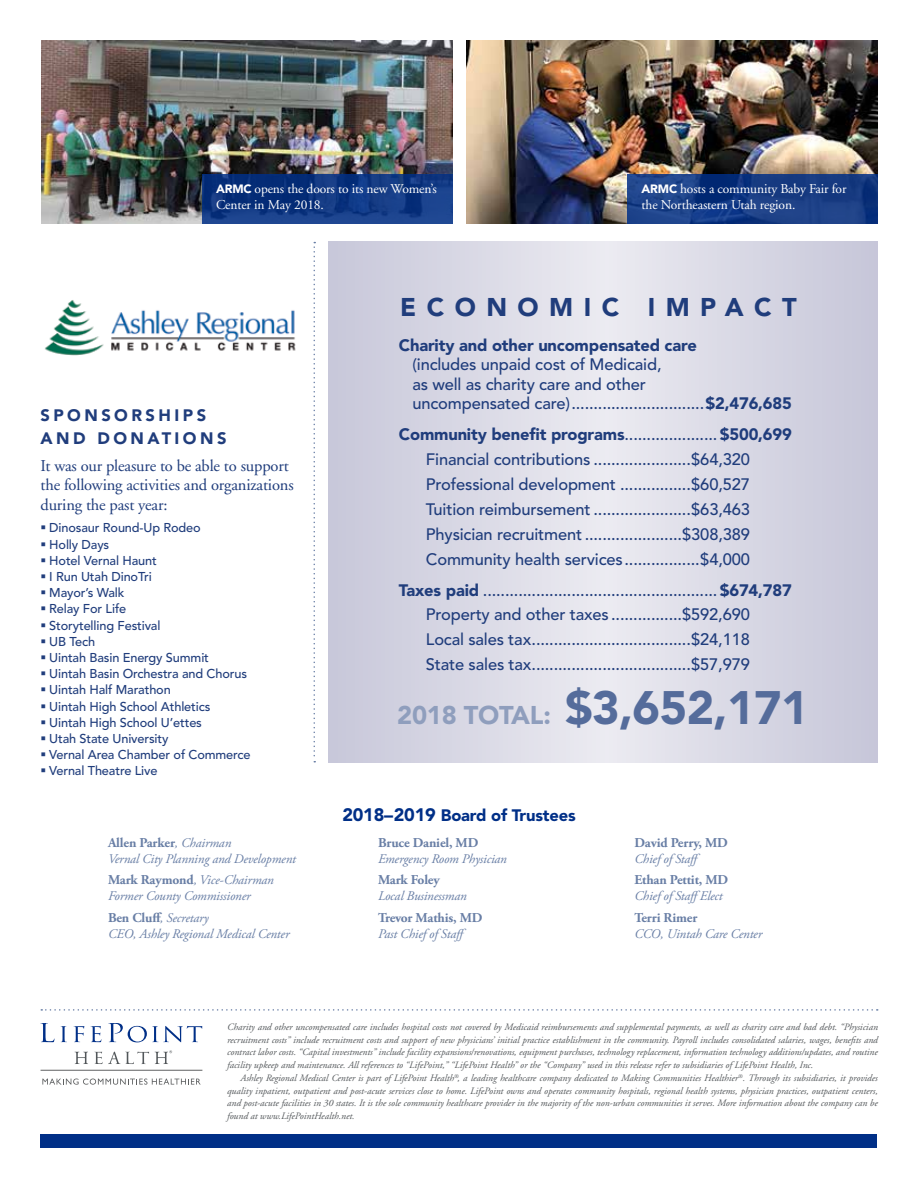
<style>
.page{position:relative;width:918px;height:1188px;background:#fff}
.page>*{position:absolute;margin:0;border:0;box-sizing:border-box;transform-origin:0 0}
.t1{font:900 25.5px "Avenir LT Pro";letter-spacing:-.01em;color:#8f9ebd}
.t2{font:900 25.5px "Avenir LT Pro";letter-spacing:.41em;color:#203d7c}
.t3{font:500 16.5px/24.9px "Avenir LT Pro";letter-spacing:-.01em;color:#203d7c}
.t4{font:16.5px/19.5px "Adobe Garamond";letter-spacing:-.01em;color:#203d7c}
.t5{font:900 16.5px "Avenir LT Pro";letter-spacing:-.01em;color:#203d7c}
.t6{font:900 16.5px/22.5px "Avenir LT Pro";letter-spacing:.21em;color:#203d7c}
.t7{font:900 16.5px "Avenir LT Pro";letter-spacing:-.01em;color:#002f87}
.t8{font:13.5px/15.8px "Adobe Garamond";letter-spacing:-.01em;color:#fff}
.t9{font:700 13.5px "Adobe Garamond Pro";letter-spacing:-.01em;color:#687ea5}
.t10{font:italic 13.2px/21.9px "Adobe Garamond Pro";letter-spacing:-.01em;color:#687ea5}
.t11{font:500 12.75px "Avenir LT Pro";letter-spacing:-.01em;color:#203d7c}
.t12{font:italic 9.75px/12.8px "Adobe Garamond";color:#53575a;text-align:justify}
.s1{font-family:"Avenir LT Pro";font-weight:900;font-size:12px}
.s2{font-weight:400;font-style:italic;font-size:13.2px}
.s3{font-weight:700;font-style:normal;font-size:13.5px}
.s4{font-weight:900}
.s5{font-size:46.5px;color:#556c9b}
.s6{font-size:18px}
</style>
<div class="page">
<img style="left:466px;top:40px;width:412px;height:184px">
<img style="left:41px;top:40px;width:412px;height:184px">
<svg style="left:202px;top:174px;width:251px;height:49px;background:#0f3782"></svg>
<svg style="left:328px;top:242px;width:550px;height:520px;background:#d8d8e4"></svg>
<svg style="left:41px;top:1023px;width:13px;height:19px"></svg>
<svg style="left:61px;top:1026px;width:6px;height:16px"></svg>
<svg style="left:74px;top:1026px;width:10px;height:16px"></svg>
<svg style="left:91px;top:1026px;width:10px;height:16px"></svg>
<svg style="left:108px;top:1023px;width:94px;height:19px"></svg>
<svg style="left:75px;top:1052px;width:13px;height:12px"></svg>
<svg style="left:155px;top:1050px;width:17px;height:14px"></svg>
<svg style="left:94px;top:1051px;width:55px;height:13px"></svg>
<svg style="left:42px;top:1079px;width:159px;height:6px"></svg>
<hr style="left:41px;top:1070px;width:161px;height:1px;background:#5f6162">
<svg style="left:314px;top:242px;width:1px;height:520px"></svg>
<img style="left:45px;top:300px;width:251px;height:55px">
<div style="left:40px;top:1134px;width:838px;height:14px;background:#002f87"></div>
<svg style="left:41px;top:1009px;width:837px;height:2px"></svg>
<svg style="left:627px;top:174px;width:251px;height:49px;background:#173c84"></svg>
<h3 class="t8" style="left:216px;top:182px;width:222px"><span class="s1">ARMC</span> opens the doors to its new Women’s<br>Center in May 2018.</h3>
<h3 class="t8" style="left:642px;top:182px;width:207px"><span class="s1">ARMC</span> hosts a community Baby Fair for the Northeastern Utah region.</h3>
<h2 class="t6" style="left:40px;top:404px;width:188px">SPONSORSHIPS<br>AND DONATIONS</h2>
<h2 class="t4" style="left:40px;top:456px;width:255px">It was our pleasure to be able to support the following activities and organizations during the past year:</h2>
<h3 class="t11" style="left:40px;top:520px;width:162px">▪ Dinosaur Round-Up Rodeo</h3>
<h3 class="t11" style="left:40px;top:537px;width:70px">▪ Holly Days</h3>
<h3 class="t11" style="left:40px;top:553px;width:118px">▪ Hotel Vernal Haunt</h3>
<h3 class="t11" style="left:40px;top:569px;width:113px">▪ I Run Utah DinoTri</h3>
<h3 class="t11" style="left:40px;top:585px;width:85px">▪ Mayor’s Walk</h3>
<h3 class="t11" style="left:40px;top:601px;width:87px">▪ Relay For Life</h3>
<h3 class="t11" style="left:40px;top:618px;width:122px">▪ Storytelling Festival</h3>
<h3 class="t11" style="left:40px;top:634px;width:56px">▪ UB Tech</h3>
<h3 class="t11" style="left:40px;top:650px;width:170px">▪ Uintah Basin Energy Summit</h3>
<h3 class="t11" style="left:40px;top:666px;width:208px">▪ Uintah Basin Orchestra and Chorus</h3>
<h3 class="t11" style="left:40px;top:682px;width:132px">▪ Uintah Half Marathon</h3>
<h3 class="t11" style="left:40px;top:699px;width:171px">▪ Uintah High School Athletics</h3>
<h3 class="t11" style="left:40px;top:715px;width:163px">▪ Uintah High School U’ettes</h3>
<h3 class="t11" style="left:40px;top:731px;width:130px">▪ Utah State University</h3>
<h3 class="t11" style="left:40px;top:747px;width:212px">▪ Vernal Area Chamber of Commerce</h3>
<h3 class="t11" style="left:40px;top:763px;width:119px">▪ Vernal Theatre Live</h3>
<h3 class="t9" style="left:108px;top:835px;width:125px">Allen Parker<span class="s2">, Chairman</span></h3>
<h3 class="t10" style="left:108px;top:848px;width:189px">Vernal City Planning and Development<br><span class="s3">Mark Raymond</span>, Vice-Chairman</h3>
<h3 class="t10" style="left:108px;top:885px;width:144px">Former County Commissioner<br><span class="s3">Ben Cluff</span>, Secretary</h3>
<h3 class="t10" style="left:108px;top:923px;width:183px">CEO, Ashley Regional Medical Center</h3>
<h1 class="t2" style="left:400px;top:292px;width:398px">ECONOMIC IMPACT</h1>
<h2 class="t5" style="left:399px;top:335px;width:299px">Charity and other uncompensated care</h2>
<h2 class="t3" style="left:412px;top:355px;width:381px;line-height:19.5px">(includes unpaid cost of Medicaid,<br>as well as charity care and other<br>uncompensated care)..............................<span class="s4">$2,476,685</span></h2>
<p class="t3" style="left:426px;top:422px;width:368px;text-indent:-27px"><span class="s4">Community benefit programs</span>.....................<span class="s4">$500,699<br></span>Financial contributions ......................$64,320<br>Professional development ................$60,527<br>Tuition reimbursement ......................$63,463<br>Physician recruitment ......................$308,389<br>Community health services.................$4,000</p>
<p class="t3" style="left:426px;top:578px;width:368px;text-indent:-27px"><span class="s4">Taxes paid</span> .....................................................<span class="s4">$674,787<br></span>Property and other taxes ................$592,690<br>Local sales tax....................................$24,118<br>State sales tax....................................$57,979</p>
<h1 class="t1" style="left:397px;top:699px;width:413px">2018 TOTAL: <span class="s5">$3,652,171</span></h1>
<h2 class="t7" style="left:342px;top:806px;width:235px"><span class="s6">2018–2019</span> Board of Trustees</h2>
<h3 class="t9" style="left:378px;top:835px;width:102px">Bruce Daniel, MD</h3>
<h3 class="t10" style="left:378px;top:848px;width:130px">Emergency Room Physician</h3>
<h3 class="t9" style="left:378px;top:872px;width:63px">Mark Foley</h3>
<h3 class="t10" style="left:378px;top:885px;width:90px">Local Businessman</h3>
<h3 class="t9" style="left:378px;top:910px;width:106px">Trevor Mathis, MD</h3>
<h3 class="t10" style="left:378px;top:923px;width:92px">Past Chief of Staff</h3>
<h3 class="t9" style="left:634px;top:835px;width:95px">David Perry, MD</h3>
<h3 class="t10" style="left:634px;top:848px;width:69px">Chief of Staff</h3>
<h3 class="t9" style="left:634px;top:872px;width:95px">Ethan Pettit, MD</h3>
<h3 class="t10" style="left:634px;top:885px;width:90px">Chief of StaffElect</h3>
<h3 class="t9" style="left:634px;top:910px;width:64px">Terri Rimer</h3>
<h3 class="t10" style="left:634px;top:923px;width:129px">CCO, Uintah Care Center</h3>
<p class="t12" style="left:227px;top:1021px;width:652px">Charity and other uncompensated care includes hospital costs not covered by Medicaid reimbursements and supplemental payments, as well as charity care and bad debt. “Physician recruitment costs” include recruitment costs and support of new physicians’ initial practice establishment in the community. Payroll includes consolidated salaries, wages, benefits and contract labor costs. “Capital investments” include facility expansions/renovations, equipment purchases, technology replacement, information technology additions/updates, and routine facility upkeep and maintenance. All references to “LifePoint,” “LifePoint Health” or the “Company” used in this release refer to subsidiaries of LifePoint Health, Inc.</p>
<p class="t12" style="left:227px;top:1072px;width:652px;text-indent:14px">Ashley Regional Medical Center is part of LifePoint Health<sup>®</sup>, a leading healthcare company dedicated to Making Communities Healthier<sup>®</sup>. Through its subsidiaries, it provides quality inpatient, outpatient and post-acute services close to home. LifePoint owns and operates community hospitals, regional health systems, physician practices, outpatient centers, and post-acute facilities in 30 states. It is the sole community healthcare provider in the majority of the non-urban communities it serves. More information about the company can be found at www.LifePointHealth.net.</p>
</div>
